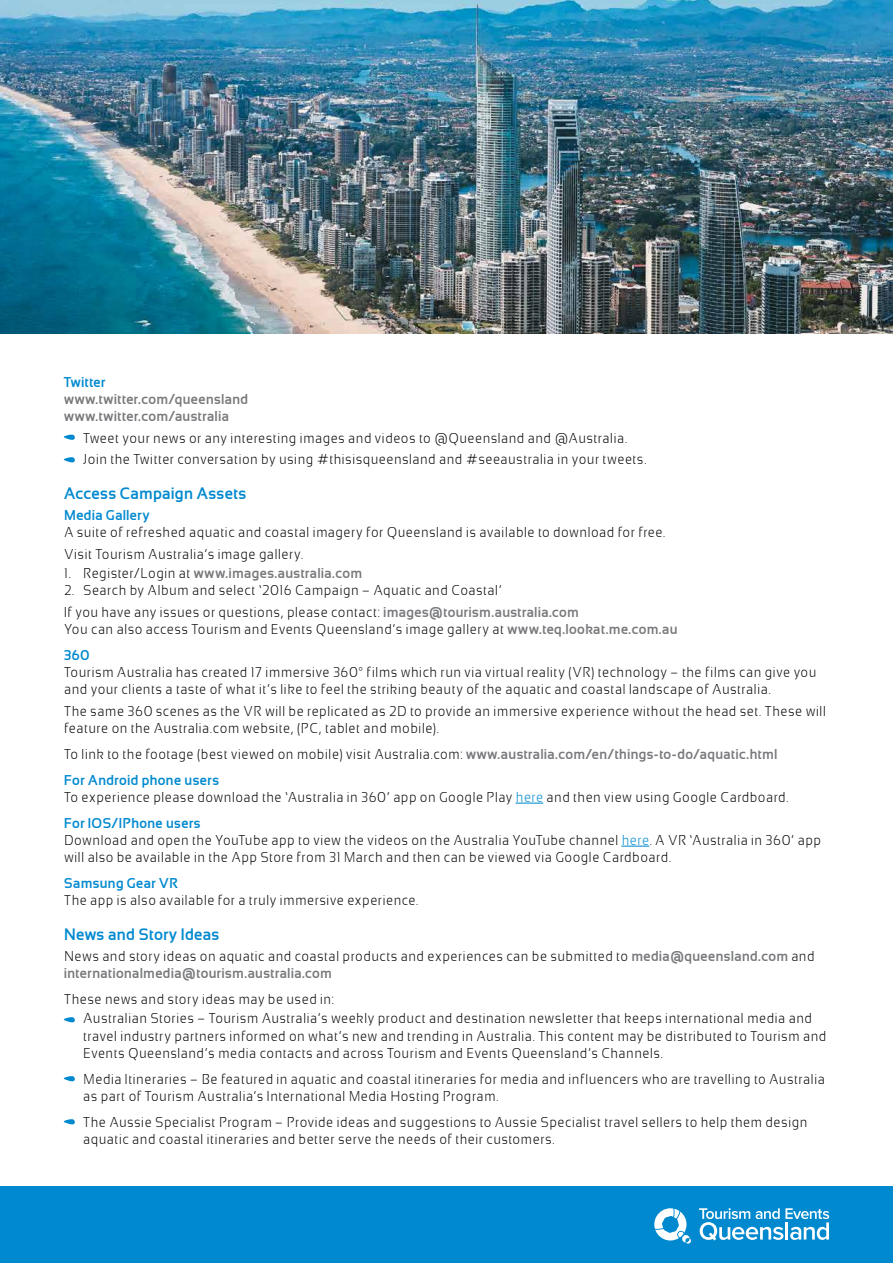
<style>
.page{position:relative;width:893px;height:1263px;background:#fff}
.page>*{position:absolute;margin:0;border:0;box-sizing:border-box;transform-origin:0 0}
.t1{font:700 16.5px "Sansation";letter-spacing:.005em;color:#0089cf}
.t2{font:300 14.25px/17.2px "Sansation";letter-spacing:.01em;color:#000}
.t3{font:700 14.25px/17.2px "Sansation";letter-spacing:.01em;color:#77787b}
.t4{font:700 14.25px "Sansation";letter-spacing:.015em;color:#0089cf}
.s1{font-weight:300;color:#000}
.s2{font-weight:700;color:#77787b}
.s3{font-weight:700;color:#0089cf}
.s4{color:#0089cf}
</style>
<div class="page">
<div style="left:0;top:1186px;width:893px;height:77px;background:#0089cf"></div>
<svg style="left:699px;top:1208px;width:130px;height:32px"></svg>
<svg style="left:654px;top:1208px;width:37px;height:35px"></svg>
<hr style="left:515px;top:802px;width:28px;height:2px;background:#0089cf">
<hr style="left:621px;top:845px;width:28px;height:2px;background:#0089cf">
<img style="left:0;top:0;width:893px;height:334px">
<svg style="left:64px;top:1119px;width:11px;height:5px"></svg>
<svg style="left:64px;top:435px;width:11px;height:5px"></svg>
<svg style="left:64px;top:457px;width:11px;height:5px"></svg>
<svg style="left:64px;top:1017px;width:11px;height:5px"></svg>
<svg style="left:64px;top:1076px;width:11px;height:5px"></svg>
<p class="t4" style="left:64px;top:373px;width:43px">Twitter</p>
<p class="t3" style="left:64px;top:390px;width:186px">www.twitter.com/queensland www.twitter.com/australia</p>
<p class="t2" style="left:83px;top:427px;width:565px;line-height:21.5px">Tweet your news or any interesting images and videos to @Queensland and @Australia.<br>Join the Twitter conversation by using #thisisqueensland and #seeaustralia in your tweets.</p>
<p class="t1" style="left:64px;top:483px;width:184px">Access Campaign Assets</p>
<p class="t4" style="left:64px;top:506px;width:87px">Media Gallery</p>
<p class="t2" style="left:64px;top:522px;width:603px;line-height:21.5px">A suite of refreshed aquatic and coastal imagery for Queensland is available to download for free.<br>Visit Tourism Australia’s image gallery.</p>
<p class="t3" style="left:64px;top:564px;width:300px"><span class="s1">1. Register/Login at</span> www.images.australia.com</p>
<p class="t2" style="left:64px;top:580px;width:517px;line-height:21.5px">2. Search by Album and select ‘2016 Campaign – Aquatic and Coastal’<br>If you have any issues or questions, please contact: <span class="s2">images@tourism.australia.com</span></p>
<p class="t2" style="left:64px;top:616px;width:615px;line-height:25.8px">You can also access Tourism and Events Queensland’s image gallery at <span class="s2">www.teq.lookat.me.com.au<br></span><span class="s3">360</span></p>
<p class="t2" style="left:64px;top:664px;width:754px">Tourism Australia has created 17 immersive 360° films which run via virtual reality (VR) technology – the films can give you and your clients a taste of what it’s like to feel the striking beauty of the aquatic and coastal landscape of Australia.</p>
<p class="t2" style="left:64px;top:702px;width:764px">The same 360 scenes as the VR will be replicated as 2D to provide an immersive experience without the head set. These will feature on the Australia.com website, (PC, tablet and mobile).</p>
<p class="t2" style="left:64px;top:741px;width:715px;line-height:25.8px">To link to the footage (best viewed on mobile) visit Australia.com: <span class="s2">www.australia.com/en/things-to-do/aquatic.html<br></span><span class="s3">For Android phone users</span></p>
<p class="t2" style="left:64px;top:784px;width:726px;line-height:25.8px">To experience please download the ‘Australia in 360’ app on Google Play <span class="s4">here</span> and then view using Google Cardboard.<br><span class="s3">For IOS/IPhone users</span></p>
<p class="t2" style="left:64px;top:831px;width:759px">Download and open the YouTube app to view the videos on the Australia YouTube channel <span class="s4">here</span>. A VR ‘Australia in 360’ app will also be available in the App Store from 31 March and then can be viewed via Google Cardboard.</p>
<p class="t4" style="left:64px;top:874px;width:116px">Samsung Gear VR</p>
<p class="t2" style="left:64px;top:892px;width:356px">The app is also available for a truly immersive experience.</p>
<p class="t1" style="left:64px;top:924px;width:157px">News and Story Ideas</p>
<p class="t2" style="left:64px;top:947px;width:752px">News and story ideas on aquatic and coastal products and experiences can be submitted to <span class="s2">media@queensland.com</span> and <span class="s2">internationalmedia@tourism.australia.com</span></p>
<p class="t2" style="left:83px;top:989px;width:730px;line-height:19.4px;text-indent:-19px">These news and story ideas may be used in:<br>Australian Stories – Tourism Australia’s weekly product and destination newsletter that keeps international media and</p>
<p class="t2" style="left:83px;top:1027px;width:745px">travel industry partners informed on what’s new and trending in Australia. This content may be distributed to Tourism and<br>Events Queensland’s media contacts and across Tourism and Events Queensland’s Channels.</p>
<p class="t2" style="left:83px;top:1070px;width:743px">Media Itineraries – Be featured in aquatic and coastal itineraries for media and influencers who are travelling to Australia as part of Tourism Australia’s International Media Hosting Program.</p>
<p class="t2" style="left:83px;top:1113px;width:726px">The Aussie Specialist Program – Provide ideas and suggestions to Aussie Specialist travel sellers to help them design aquatic and coastal itineraries and better serve the needs of their customers.</p>
</div>
